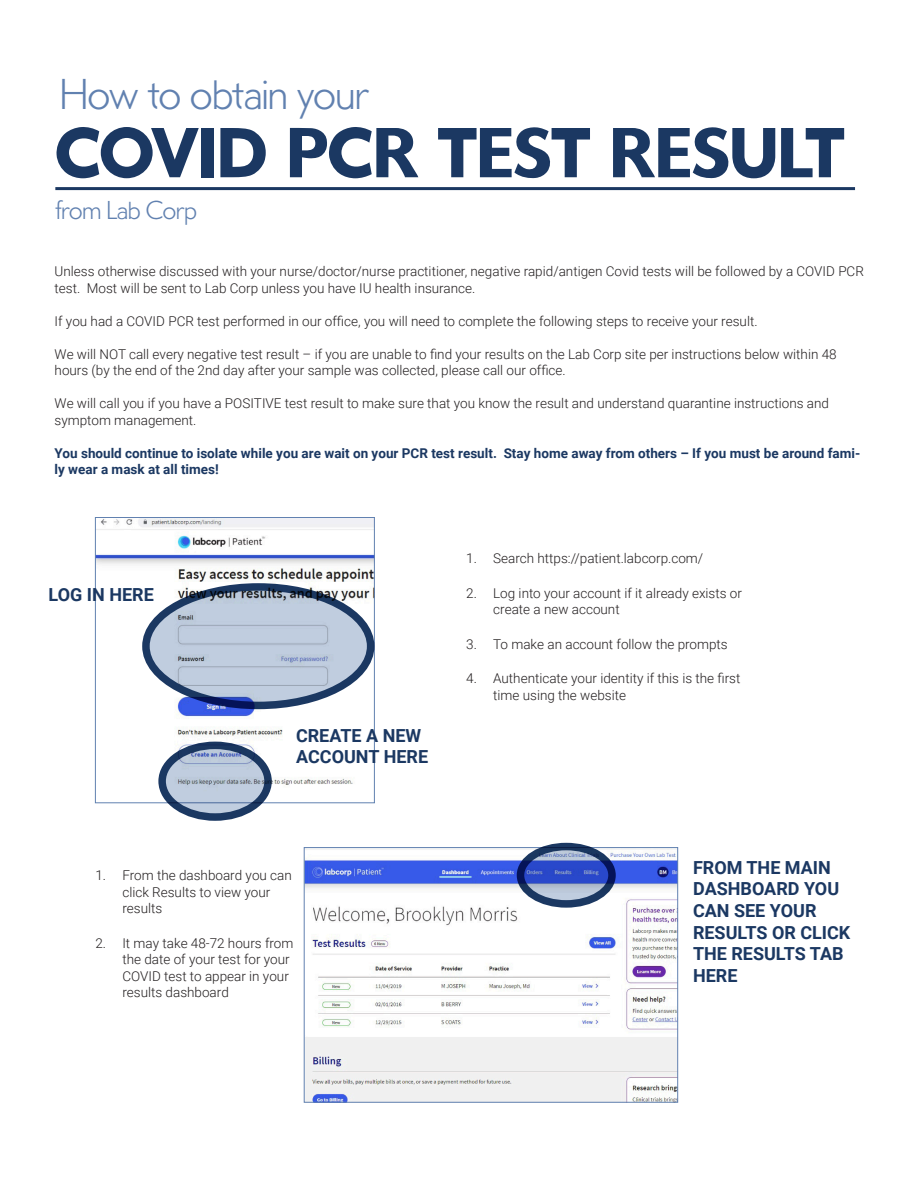
<style>
.page{position:relative;width:918px;height:1188px;background:#fff}
.page>*{position:absolute;margin:0;border:0;box-sizing:border-box;transform-origin:0 0}
.t1{font:72px "Bluto";color:#1b3862}
.t2{font:300 45px "Bluto";color:#6181b0}
.t3{font:300 27px "Bluto";color:#6181b0}
.t4{font:700 18px/21.6px "Roboto";color:#1b3862}
.t5{font:300 13.5px/16.5px "Roboto";color:#231f20}
.t6{font:700 13.5px/16.5px "Roboto";color:#1b3862}
</style>
<div class="page">
<hr style="left:55px;top:187px;width:800px;height:3px;background:#1b3862">
<img style="left:306px;top:849px;width:370px;height:252px">
<div style="left:304px;top:847px;width:374px;height:256px;border:1px solid #6181b0"></div>
<img style="left:97px;top:519px;width:276px;height:282px">
<div style="left:95px;top:517px;width:280px;height:286px;border:1px solid #6181b0"></div>
<svg style="left:146px;top:587px;width:225px;height:118px;background:#b0bed1"></svg>
<div style="left:142px;top:583px;width:232px;height:126px;border:8px solid #1b3862;border-radius:50%"></div>
<svg style="left:520px;top:847px;width:92px;height:57px;background:#5e76c2"></svg>
<div style="left:517px;top:843px;width:99px;height:65px;border:8px solid #1b3862;border-radius:50%"></div>
<svg style="left:162px;top:745px;width:106px;height:72px;background:#a7b6cc"></svg>
<div style="left:158px;top:742px;width:114px;height:79px;border:8px solid #1b3862;border-radius:50%"></div>
<p class="t2" style="left:60px;top:78px;width:311px">How to obtain your</p>
<p class="t1" style="left:55px;top:124px;width:790px">COVID PCR TEST RESULT</p>
<p class="t3" style="left:55px;top:200px;width:143px">from Lab Corp</p>
<p class="t5" style="left:55px;top:263px;width:811px">Unless otherwise discussed with your nurse/doctor/nurse practitioner, negative rapid/antigen Covid tests will be followed by a COVID PCR test. Most will be sent to Lab Corp unless you have IU health insurance.</p>
<p class="t5" style="left:55px;top:312px;width:705px">If you had a COVID PCR test performed in our office, you will need to complete the following steps to receive your result.</p>
<p class="t5" style="left:55px;top:345px;width:784px">We will NOT call every negative test result – if you are unable to find your results on the Lab Corp site per instructions below within 48 hours (by the end of the 2nd day after your sample was collected, please call our office.</p>
<p class="t5" style="left:55px;top:395px;width:776px">We will call you if you have a POSITIVE test result to make sure that you know the result and understand quarantine instructions and symptom management.</p>
<p class="t6" style="left:55px;top:444px;width:807px">You should continue to isolate while you are wait on your PCR test result. Stay home away from others – If you must be around fami&shy;ly wear a mask at all times!</p>
<p class="t4" style="left:49px;top:583px;width:107px">LOG IN HERE</p>
<p class="t4" style="left:296px;top:724px;width:127px">CREATE A NEW</p>
<p class="t4" style="left:296px;top:745px;width:134px">ACCOUNT HERE</p>
<p class="t5" style="left:466px;top:550px;width:239px">1. Search https://patient.labcorp.com/</p>
<p class="t5" style="left:493px;top:584px;width:250px;text-indent:-27px">2. Log into your account if it already exists or create a new account</p>
<p class="t5" style="left:466px;top:635px;width:263px">3. To make an account follow the prompts</p>
<p class="t5" style="left:493px;top:670px;width:249px;text-indent:-27px">4. Authenticate your identity if this is the first time using the website</p>
<p class="t5" style="left:122px;top:867px;width:171px;text-indent:-27px">1. From the dashboard you can click Results to view your results</p>
<p class="t5" style="left:122px;top:934px;width:173px;text-indent:-27px">2. It may take 48-72 hours from the date of your test for your<br>COVID test to appear in your results dashboard</p>
<p class="t4" style="left:693px;top:856px;width:159px">FROM THE MAIN<br>DASHBOARD YOU<br>CAN SEE YOUR<br>RESULTS OR CLICK<br>THE RESULTS TAB<br>HERE</p>
</div>
